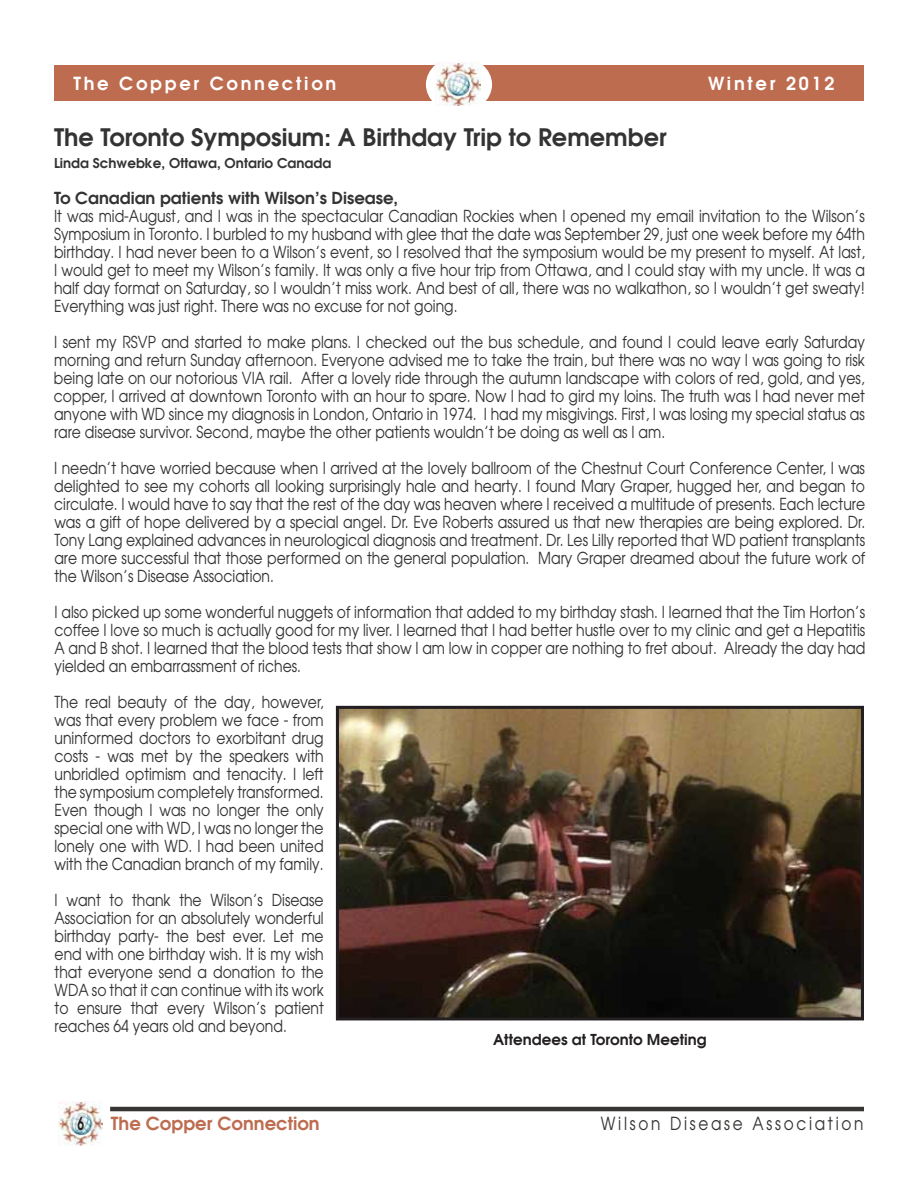
<style>
.page{position:relative;width:918px;height:1188px;background:#fff}
.page>*{position:absolute;margin:0;border:0;box-sizing:border-box;transform-origin:0 0}
.t1{font:600 24px "Avant Garde";color:#333}
.t2{font:600 18px "Avant Garde";letter-spacing:.15em;color:#fff}
.t3{font:100 18px "Avant Garde";letter-spacing:.15em;color:#363533}
.t4{font:600 18px "Avant Garde";color:#bd6c50}
.t5{font:600 18px "Avant Garde";color:#231f20;scale:.67 1}
.t6{font:100 16.5px/18px "Avant Garde";color:#333;text-align:justify}
.t7{font:600 16.5px "Avant Garde";color:#333}
.t8{font:600 15px "Avant Garde";color:#231f20}
.t9{font:600 13.5px "Avant Garde";color:#333}
</style>
<div class="page">
<div style="left:54px;top:65px;width:810px;height:36px;background:#bd6c50"></div>
<hr style="left:110px;top:1107px;width:754px;height:4px;background:#363533">
<img style="left:58px;top:1102px;width:45px;height:43px">
<div style="left:426px;top:56px;width:66px;height:57px;background:#fff;border-radius:50%"></div>
<img style="left:436px;top:63px;width:44px;height:43px">
<img style="left:340px;top:710px;width:520px;height:306px">
<div style="left:336px;top:706px;width:528px;height:314px;border:3px solid #231f20"></div>
<p class="t2" style="left:74px;top:72px;width:264px">The Copper Connection</p>
<p class="t2" style="left:708px;top:72px;width:128px">Winter 2012</p>
<h1 class="t1" style="left:54px;top:121px;width:614px">The Toronto Symposium: A Birthday Trip to Remember</h1>
<p class="t9" style="left:54px;top:154px;width:279px">Linda Schwebke, Ottawa, Ontario Canada</p>
<p class="t7" style="left:54px;top:187px;width:346px">To Canadian patients with Wilson’s Disease,</p>
<p class="t6" style="left:54px;top:207px;width:813px">It was mid-August, and I was in the spectacular Canadian Rockies when I opened my email invitation to the Wilson’s Symposium in Toronto. I burbled to my husband with glee that the date was September 29, just one week before my 64th birthday. I had never been to a Wilson’s event, so I resolved that the symposium would be my present to myself. At last, I would get to meet my Wilson’s family. It was only a five hour trip from Ottawa, and I could stay with my uncle. It was a half day format on Saturday, so I wouldn’t miss work. And best of all, there was no walkathon, so I wouldn’t get sweaty!<br>Everything was just right. There was no excuse for not going.</p>
<p class="t6" style="left:54px;top:333px;width:813px">I sent my RSVP and started to make plans. I checked out the bus schedule, and found I could leave early Saturday morning and return Sunday afternoon. Everyone advised me to take the train, but there was no way I was going to risk being late on our notorious VIA rail. After a lovely ride through the autumn landscape with colors of red, gold, and yes, copper, I arrived at downtown Toronto with an hour to spare. Now I had to gird my loins. The truth was I had never met anyone with WD since my diagnosis in London, Ontario in 1974. I had my misgivings. First, I was losing my special status as rare disease survivor. Second, maybe the other patients wouldn’t be doing as well as I am.</p>
<p class="t6" style="left:54px;top:459px;width:813px">I needn’t have worried because when I arrived at the lovely ballroom of the Chestnut Court Conference Center, I was delighted to see my cohorts all looking surprisingly hale and hearty. I found Mary Graper, hugged her, and began to circulate. I would have to say that the rest of the day was heaven where I received a multitude of presents. Each lecture was a gift of hope delivered by a special angel. Dr. Eve Roberts assured us that new therapies are being explored. Dr.<br>Tony Lang explained advances in neurological diagnosis and treatment. Dr. Les Lilly reported that WD patient transplants are more successful that those performed on the general population. Mary Graper dreamed about the future work of the Wilson’s Disease Association.</p>
<p class="t6" style="left:54px;top:603px;width:812px">I also picked up some wonderful nuggets of information that added to my birthday stash. I learned that the Tim Horton’s coffee I love so much is actually good for my liver. I learned that I had better hustle over to my clinic and get a Hepatitis A and B shot. I learned that the blood tests that show I am low in copper are nothing to fret about. Already the day had yielded an embarrassment of riches.</p>
<p class="t6" style="left:54px;top:693px;width:271px">The real beauty of the day, however, was that every problem we face - from uninformed doctors to exorbitant drug costs - was met by the speakers with unbridled optimism and tenacity. I left the symposium completely transformed.<br>Even though I was no longer the only special one with WD, I was no longer the lonely one with WD. I had been united with the Canadian branch of my family.</p>
<p class="t6" style="left:54px;top:891px;width:271px">I want to thank the Wilson’s Disease Association for an absolutely wonderful birthday party- the best ever. Let me end with one birthday wish. It is my wish that everyone send a donation to the WDA so that it can continue with its work to ensure that every Wilson’s patient reaches 64 years old and beyond.</p>
<p class="t8" style="left:493px;top:1029px;width:215px">Attendees at Toronto Meeting</p>
<p class="t5" style="left:77px;top:1111px;width:12px">6</p>
<p class="t4" style="left:111px;top:1111px;width:210px">The Copper Connection</p>
<p class="t3" style="left:601px;top:1112px;width:264px">Wilson Disease Association</p>
</div>
